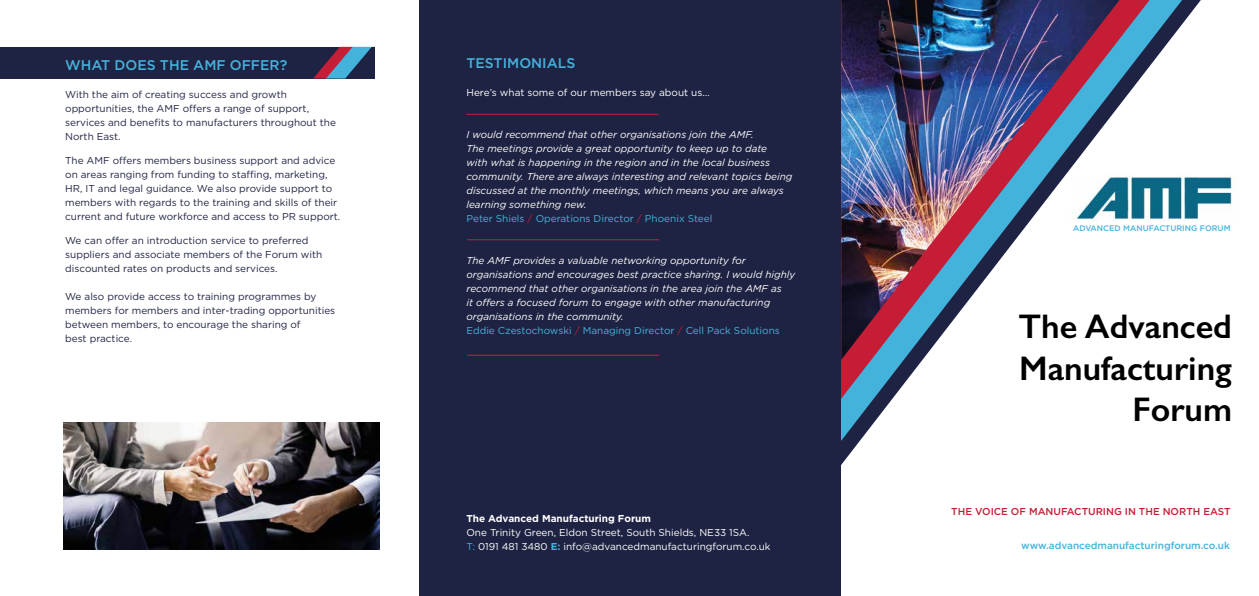
<style>
.page{position:relative;width:1259px;height:596px;background:#fff}
.page>*{position:absolute;margin:0;border:0;box-sizing:border-box;transform-origin:0 0}
.t1{font:600 34.2px/41px "Gill Sans";color:#000;text-align:right}
.t2{font:500 14px "Gotham";color:#44b3dc}
.t3{font:10px/14px "Gotham";color:#1f2343}
.t4{font:italic 10px/14px "Gotham";color:#fff}
.t5{font:10px/14px "Gotham";color:#fff}
.t6{font:500 10px "Gotham";color:#c51d36}
.t7{font:500 10px "Gotham";color:#44b3dc}
.t8{font:700 10px "Gotham";color:#fff}
.t9{font:500 8px "Gotham";color:#43b3dc}
.s1{font-style:normal;color:#44b3dc}
.s2{font-style:normal;color:#c51d36}
.s3{color:#44b3dc}
.s4{font-weight:700;color:#44b3dc}
</style>
<div class="page">
<div style="left:0;top:47px;width:374px;height:31px;background:#1f2343"></div>
<svg style="left:313px;top:47px;width:59px;height:31px"></svg>
<img style="left:841px;top:0;width:359px;height:465px">
<div style="left:420px;top:0;width:421px;height:595px;background:#1f2343"></div>
<img style="left:1071px;top:176px;width:164px;height:45px">
<hr style="left:466px;top:114px;width:192px;height:1px;background:#c51d36">
<hr style="left:467px;top:239px;width:192px;height:1px;background:#c51d36">
<hr style="left:467px;top:354px;width:192px;height:1px;background:#c51d36">
<img style="left:64px;top:422px;width:315px;height:127px">
<h2 class="t2" style="left:65px;top:56px;width:223px">WHAT DOES THE AMF OFFER?</h2>
<p class="t3" style="left:65px;top:87px;width:272px">With the aim of creating success and growth opportunities, the AMF offers a range of support, services and benefits to manufacturers throughout the North East.</p>
<p class="t3" style="left:65px;top:153px;width:277px">The AMF offers members business support and advice on areas ranging from funding to staffing, marketing, HR, IT and legal guidance. We also provide support to members with regards to the training and skills of their current and future workforce and access to PR support.</p>
<p class="t3" style="left:65px;top:233px;width:259px">We can offer an introduction service to preferred suppliers and associate members of the Forum with discounted rates on products and services.</p>
<p class="t3" style="left:65px;top:289px;width:271px">We also provide access to training programmes by members for members and inter-trading opportunities between members, to encourage the sharing of<br>best practice.</p>
<h2 class="t2" style="left:466px;top:54px;width:110px">TESTIMONIALS</h2>
<p class="t5" style="left:466px;top:85px;width:245px">Here’s what some of our members say about us…</p>
<p class="t4" style="left:466px;top:127px;width:327px">I would recommend that other organisations join the AMF.<br>The meetings provide a great opportunity to keep up to date<br>with what is happening in the region and in the local business community. There are always interesting and relevant topics being discussed at the monthly meetings, which means you are always learning something new.<br><span class="s1">Peter Shiels</span> <span class="s2">/</span> <span class="s1">Operations Director</span> <span class="s2">/</span> <span class="s1">Phoenix Steel</span></p>
<p class="t4" style="left:466px;top:253px;width:330px">The AMF provides a valuable networking opportunity for organisations and encourages best practice sharing. I would highly recommend that other organisations in the area join the AMF as<br>it offers a focused forum to engage with other manufacturing organisations in the community.<br><span class="s1">Eddie Czestochowski</span> <span class="s2">/</span> <span class="s1">Managing Director</span> <span class="s2">/</span> <span class="s1">Cell Pack Solutions</span></p>
<p class="t8" style="left:466px;top:511px;width:186px">The Advanced Manufacturing Forum</p>
<p class="t5" style="left:466px;top:524px;width:306px">One Trinity Green, Eldon Street, South Shields, NE33 1SA.<br><span class="s3">T:</span> 0191 481 3480 <span class="s4">E:</span> info@advancedmanufacturingforum.co.uk</p>
<p class="t9" style="left:1073px;top:223px;width:159px">ADVANCED MANUFACTURING FORUM</p>
<h1 class="t1" style="left:1018px;top:306px;width:215px">The Advanced<br>Manufacturing<br>Forum</h1>
<p class="t6" style="left:951px;top:505px;width:281px">THE VOICE OF MANUFACTURING IN THE NORTH EAST</p>
<p class="t7" style="left:1021px;top:539px;width:210px">www.advancedmanufacturingforum.co.uk</p>
</div>
